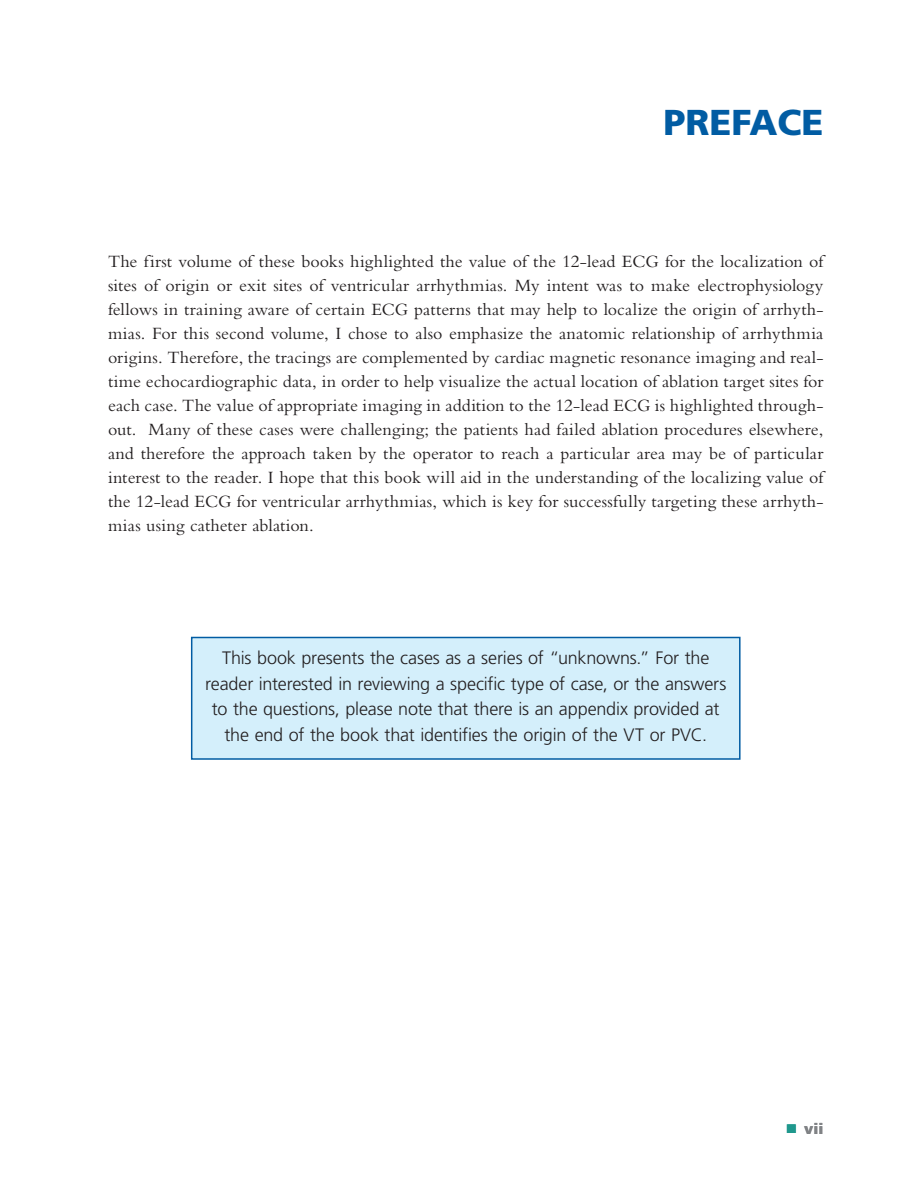
<style>
.page{position:relative;width:918px;height:1188px;background:#fff}
.page>*{position:absolute;margin:0;border:0;box-sizing:border-box;transform-origin:0 0}
.t1{font:900 36px "Frutiger LT Std";color:#015ca3}
.t2{font:18px/24px "Bembo Std";letter-spacing:.01em;color:#231f20;text-align:justify}
.t3{font:300 18px/25.5px "Frutiger LT Std";letter-spacing:-.01em;color:#231f20;text-align:center}
.t4{font:900 15px "Frutiger LT Std";color:#808285}
</style>
<div class="page">
<div style="left:191px;top:637px;width:550px;height:123px;background:#d4effb;border:2px solid #015ca3"></div>
<h1 class="t1" style="left:663px;top:101px;width:162px">PREFACE</h1>
<p class="t2" style="left:108px;top:249px;width:717px">The first volume of these books highlighted the value of the 12-lead ECG for the localization of sites of origin or exit sites of ventricular arrhythmias. My intent was to make electrophysiology fellows in training aware of certain ECG patterns that may help to localize the origin of arrhyth&shy;mias. For this second volume, I chose to also emphasize the anatomic relationship of arrhythmia origins. Therefore, the tracings are complemented by cardiac magnetic resonance imaging and real&shy;time echocardiographic data, in order to help visualize the actual location of ablation target sites for each case. The value of appropriate imaging in addition to the 12-lead ECG is highlighted through&shy;out. Many of these cases were challenging; the patients had failed ablation procedures elsewhere, and therefore the approach taken by the operator to reach a particular area may be of particular interest to the reader. I hope that this book will aid in the understanding of the localizing value of the 12-lead ECG for ventricular arrhythmias, which is key for successfully targeting these arrhyth&shy;mias using catheter ablation.</p>
<p class="t3" style="left:205px;top:646px;width:523px">This book presents the cases as a series of “unknowns.” For the reader interested in reviewing a specific type of case, or the answers to the questions, please note that there is an appendix provided at the end of the book that identifies the origin of the VT or PVC.</p>
<p class="t4" style="left:804px;top:1120px;width:21px">vii</p>
</div>
